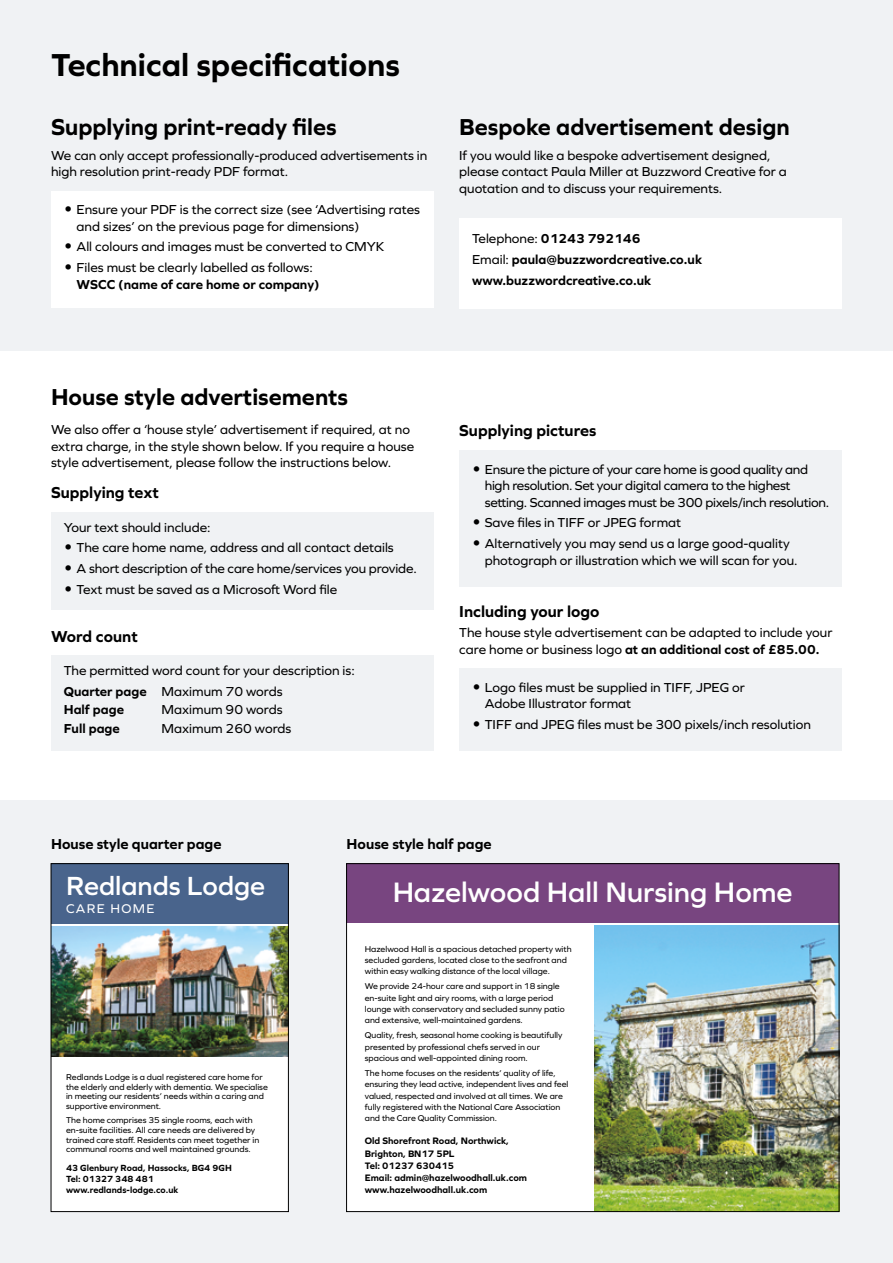
<style>
.page{position:relative;width:893px;height:1263px;background:#fff}
.page>*{position:absolute;margin:0;border:0;box-sizing:border-box;transform-origin:0 0}
.t1{font:700 33px "Graphie";color:#000}
.t2{font:600 29.25px "Graphie";color:#fff}
.t3{font:600 27.3px "Graphie";color:#fff}
.t4{font:700 24px "Graphie";color:#000}
.t5{font:700 16.5px "Graphie";color:#000}
.t6{font:700 15px "Graphie";color:#000}
.t7{font:13.5px/16.5px "Graphie";color:#000}
.t8{font:13.5px/16.5px "Graphie";letter-spacing:-.02em;color:#000}
.t9{font:700 13.5px/20.7px "Graphie";color:#000}
.t10{font:13.2px "Graphie";letter-spacing:.1em;color:#fff}
.t11{font:700 9.75px/12.1px "Graphie";color:#000}
.t12{font:700 9.3px/10.8px "Graphie";letter-spacing:.005em;color:#000}
.t13{font:8.7px/11.2px "Graphie";color:#000}
.s1{font-family:"European Pi Three"}
.s2{font-weight:400}
.s3{font-weight:700}
</style>
<div class="page">
<div style="left:51px;top:655px;width:383px;height:95px;background:#f0f2f4"></div>
<div style="left:459px;top:668px;width:383px;height:82px;background:#f0f2f4"></div>
<div style="left:459px;top:451px;width:383px;height:136px;background:#f0f2f4"></div>
<div style="left:51px;top:512px;width:383px;height:98px;background:#f0f2f4"></div>
<div style="left:0;top:0;width:893px;height:351px;background:#f0f2f4"></div>
<div style="left:51px;top:191px;width:383px;height:117px;background:#fff"></div>
<div style="left:459px;top:218px;width:383px;height:90px;background:#fff"></div>
<div style="left:0;top:800px;width:893px;height:463px;background:#f0f2f4"></div>
<div style="left:51px;top:864px;width:237px;height:347px;background:#fff"></div>
<div style="left:51px;top:864px;width:237px;height:60px;background:#49648c"></div>
<img style="left:53px;top:927px;width:234px;height:130px">
<div style="left:51px;top:863px;width:238px;height:349px;border:1px solid #000"></div>
<div style="left:347px;top:864px;width:492px;height:347px;background:#fff"></div>
<div style="left:347px;top:864px;width:492px;height:59px;background:#784580"></div>
<img style="left:594px;top:926px;width:243px;height:284px">
<h1 class="t1" style="left:51px;top:45px;width:350px">Technical specifications</h1>
<h3 class="t4" style="left:51px;top:113px;width:287px">Supplying print-ready files</h3>
<p class="t7" style="left:51px;top:147px;width:378px">We can only accept professionally-produced advertisements in high resolution print-ready PDF format.</p>
<p class="t7" style="left:77px;top:201px;width:345px;text-indent:-13px"><span class="s1">"</span> Ensure your PDF is the correct size (see ‘Advertising rates and sizes’ on the previous page for dimensions)</p>
<p class="t7" style="left:64px;top:236px;width:322px;line-height:20.7px"><span class="s1">"</span> All colours and images must be converted to CMYK <span class="s1">"</span> Files must be clearly labelled as follows:</p>
<p class="t9" style="left:77px;top:274px;width:245px">WSCC (name of care home or company)</p>
<h3 class="t4" style="left:459px;top:113px;width:332px">Bespoke advertisement design</h3>
<p class="t7" style="left:459px;top:147px;width:329px">If you would like a bespoke advertisement designed, please contact Paula Miller at Buzzword Creative for a quotation and to discuss your requirements.</p>
<p class="t9" style="left:472px;top:228px;width:232px"><span class="s2">Telephone:</span> 01243 792146<br><span class="s2">Email:</span> paula@buzzwordcreative.co.uk www.buzzwordcreative.co.uk</p>
<h3 class="t4" style="left:51px;top:383px;width:299px">House style advertisements</h3>
<p class="t7" style="left:51px;top:421px;width:365px">We also offer a ‘house style’ advertisement if required, at no extra charge, in the style shown below. If you require a house style advertisement, please follow the instructions below.</p>
<p class="t5" style="left:51px;top:483px;width:109px">Supplying text</p>
<p class="t7" style="left:64px;top:516px;width:354px;line-height:20.7px">Your text should include:<br><span class="s1">"</span> The care home name, address and all contact details<br><span class="s1">"</span> A short description of the care home/services you provide. <span class="s1">"</span> Text must be saved as a Microsoft Word file</p>
<p class="t5" style="left:51px;top:626px;width:88px">Word count</p>
<p class="t7" style="left:64px;top:660px;width:292px;line-height:20.7px">The permitted word count for your description is:<br><span class="s3">Quarter page</span> Maximum 70 words</p>
<p class="t9" style="left:64px;top:699px;width:62px">Half page</p>
<p class="t7" style="left:162px;top:701px;width:123px">Maximum 90 words</p>
<p class="t9" style="left:64px;top:718px;width:58px">Full page</p>
<p class="t7" style="left:162px;top:720px;width:131px">Maximum 260 words</p>
<p class="t5" style="left:459px;top:420px;width:139px">Supplying pictures</p>
<p class="t8" style="left:485px;top:460px;width:346px;text-indent:-13px"><span class="s1">"</span> Ensure the picture of your care home is good quality and high resolution. Set your digital camera to the highest setting. Scanned images must be 300 pixels/inch resolution.</p>
<p class="t7" style="left:472px;top:512px;width:319px;line-height:20.7px"><span class="s1">"</span> Save files in TIFF or JPEG format<br><span class="s1">"</span> Alternatively you may send us a large good-quality</p>
<p class="t7" style="left:485px;top:551px;width:314px">photograph or illustration which we will scan for you.</p>
<p class="t5" style="left:459px;top:601px;width:142px">Including your logo</p>
<p class="t7" style="left:459px;top:624px;width:375px">The house style advertisement can be adapted to include your care home or business logo <span class="s3">at an additional cost of £85.00.</span></p>
<p class="t7" style="left:485px;top:678px;width:262px;text-indent:-13px"><span class="s1">"</span> Logo files must be supplied in TIFF, JPEG or<br>Adobe Illustrator format</p>
<p class="t7" style="left:472px;top:716px;width:340px"><span class="s1">"</span> TIFF and JPEG files must be 300 pixels/inch resolution</p>
<p class="t6" style="left:51px;top:835px;width:172px">House style quarter page</p>
<p class="t6" style="left:347px;top:835px;width:147px">House style half page</p>
<h3 class="t3" style="left:66px;top:869px;width:201px">Redlands Lodge</h3>
<p class="t10" style="left:66px;top:901px;width:90px">CARE HOME</p>
<p class="t13" style="left:66px;top:1072px;width:203px;line-height:9.8px">Redlands Lodge is a dual registered care home for the elderly and elderly with dementia. We specialise in meeting our residents’ needs within a caring and supportive environment.</p>
<p class="t13" style="left:66px;top:1115px;width:195px;line-height:9.8px">The home comprises 35 single rooms, each with en-suite facilities. All care needs are delivered by trained care staff. Residents can meet together in communal rooms and well maintained grounds.</p>
<p class="t12" style="left:66px;top:1162px;width:167px">43 Glenbury Road, Hassocks, BG4 9GH<br>Tel: 01327 348 481 www.redlands-lodge.co.uk</p>
<h2 class="t2" style="left:393px;top:875px;width:401px">Hazelwood Hall Nursing Home</h2>
<p class="t13" style="left:365px;top:943px;width:208px">Hazelwood Hall is a spacious detached property with secluded gardens, located close to the seafront and within easy walking distance of the local village.</p>
<p class="t13" style="left:365px;top:981px;width:201px">We provide 24-hour care and support in 18 single en-suite light and airy rooms, with a large period lounge with conservatory and secluded sunny patio and extensive, well-maintained gardens.</p>
<p class="t13" style="left:365px;top:1030px;width:199px">Quality, fresh, seasonal home cooking is beautifully presented by professional chefs served in our spacious and well-appointed dining room.</p>
<p class="t13" style="left:365px;top:1067px;width:205px">The home focuses on the residents’ quality of life, ensuring they lead active, independent lives and feel valued, respected and involved at all times. We are fully registered with the National Care Association and the Care Quality Commission.</p>
<p class="t11" style="left:365px;top:1135px;width:164px">Old Shorefront Road, Northwick,<br>Brighton, BN17 5PL<br>Tel: 01237 630415<br>Email: admin@hazelwoodhall.uk.com www.hazelwoodhall.uk.com</p>
</div>
